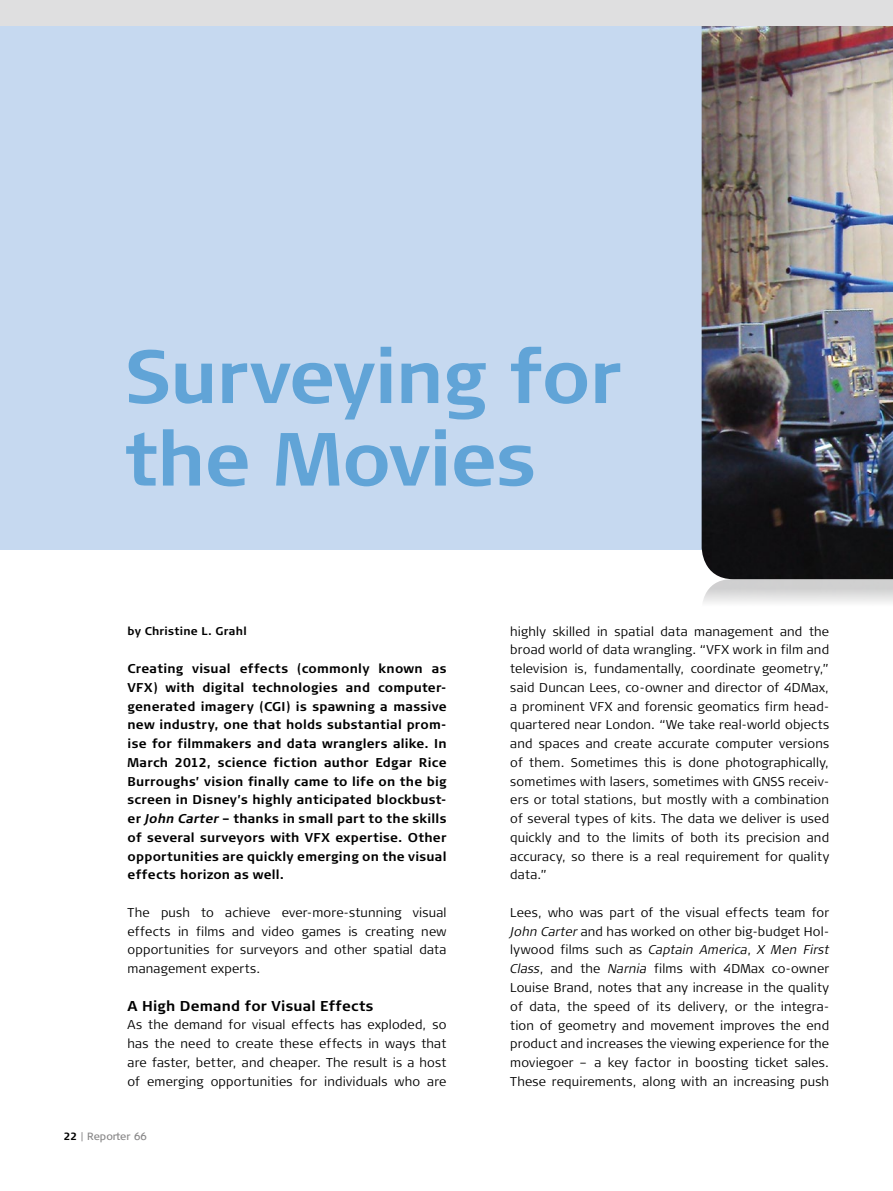
<style>
.page{position:relative;width:893px;height:1191px;background:#fff}
.page>*{position:absolute;margin:0;border:0;box-sizing:border-box;transform-origin:0 0}
.t1{font:700 75px/82.5px "Signa Column";letter-spacing:-.015em;color:#61a4d7}
.t2{font:700 14.25px "Signa Column";letter-spacing:.015em;color:#000}
.t3{font:300 12.75px/18.8px "Signa Column";letter-spacing:.015em;color:#000;text-align:justify}
.t4{font:700 12.75px/18.8px "Signa Column";letter-spacing:.02em;color:#000;text-align:justify}
.t5{font:700 11.25px "Signa Column";letter-spacing:.02em;color:#000}
.t6{font:10.5px "Signa Column";letter-spacing:-.005em;color:#868586}
.s1{font-style:italic}
.s2{font-weight:700;color:#000}
</style>
<div class="page">
<div style="left:0;top:26px;width:702px;height:524px;background:#c6d9f0"></div>
<img style="left:702px;top:26px;width:191px;height:553px">
<svg style="left:703px;top:579px;width:190px;height:24px;background:#dadadb"></svg>
<div style="left:0;top:0;width:893px;height:26px;background:#dfdfe0"></div>
<h1 class="t1" style="left:124px;top:335px;width:498px">Surveying for the Movies</h1>
<p class="t5" style="left:128px;top:625px;width:121px">by Christine L. Grahl</p>
<p class="t4" style="left:128px;top:659px;width:320px">Creating visual effects (commonly known as VFX) with digital technologies and computer&shy;generated imagery (CGI) is spawning a massive new industry, one that holds substantial prom&shy;ise for filmmakers and data wranglers alike. In March 2012, science fiction author Edgar Rice Burroughs’ vision finally came to life on the big screen in Disney’s highly anticipated blockbust&shy;er <span class="s1">John Carter</span> – thanks in small part to the skills of several surveyors with VFX expertise. Other opportunities are quickly emerging on the visual effects horizon as well.</p>
<p class="t3" style="left:128px;top:903px;width:320px">The push to achieve ever-more-stunning visual effects in films and video games is creating new opportunities for surveyors and other spatial data management experts.</p>
<p class="t2" style="left:128px;top:997px;width:247px">A High Demand for Visual Effects</p>
<p class="t3" style="left:128px;top:1015px;width:320px">As the demand for visual effects has exploded, so has the need to create these effects in ways that are faster, better, and cheaper. The result is a host of emerging opportunities for individuals who are</p>
<p class="t6" style="left:64px;top:1129px;width:85px"><span class="s2">22</span> | Reporter 66</p>
<p class="t3" style="left:510px;top:622px;width:320px">highly skilled in spatial data management and the broad world of data wrangling. “VFX work in film and television is, fundamentally, coordinate geometry,” said Duncan Lees, co-owner and director of 4DMax, a prominent VFX and forensic geomatics firm head&shy;quartered near London. “We take real-world objects and spaces and create accurate computer versions of them. Sometimes this is done photographically, sometimes with lasers, sometimes with GNSS receiv&shy;ers or total stations, but mostly with a combination of several types of kits. The data we deliver is used quickly and to the limits of both its precision and accuracy, so there is a real requirement for quality data.”</p>
<p class="t3" style="left:510px;top:903px;width:320px">Lees, who was part of the visual effects team for <span class="s1">John Carter</span> and has worked on other big-budget Hol&shy;lywood films such as <span class="s1">Captain America</span>, <span class="s1">X Men First Class</span>, and the <span class="s1">Narnia</span> films with 4DMax co-owner Louise Brand, notes that any increase in the quality of data, the speed of its delivery, or the integra&shy;tion of geometry and movement improves the end product and increases the viewing experience for the moviegoer – a key factor in boosting ticket sales.<br>These requirements, along with an increasing push</p>
</div>
